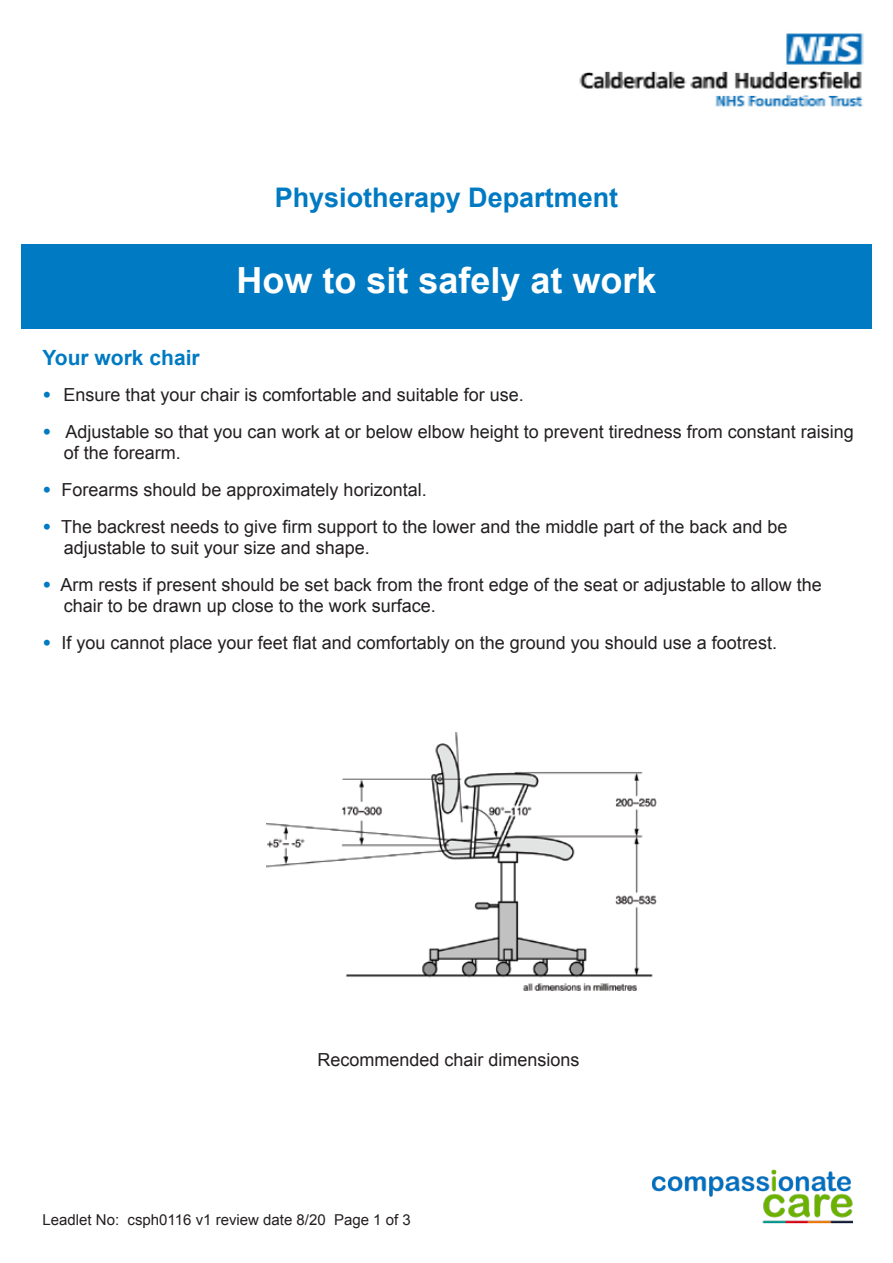
<style>
.page{position:relative;width:893px;height:1263px;background:#fff}
.page>*{position:absolute;margin:0;border:0;box-sizing:border-box;transform-origin:0 0}
.t1{font:700 36px "Arial";color:#fff}
.t2{font:700 27px "Arial";color:#007ac2}
.t3{font:700 21px "Arial";color:#007ac2}
.t4{font:18px/21.6px "Arial";color:#231f20}
.t5{font:15px "Arial";color:#231f20}
.s1{font-weight:900;color:#007ac2}
</style>
<div class="page">
<img style="left:652px;top:1169px;width:201px;height:55px">
<div style="left:21px;top:244px;width:851px;height:85px;background:#007ac2"></div>
<img style="left:579px;top:33px;width:285px;height:74px">
<img style="left:267px;top:733px;width:390px;height:258px">
<p class="t2" style="left:275px;top:179px;width:345px">Physiotherapy Department</p>
<p class="t1" style="left:236px;top:256px;width:422px">How to sit safely at work</p>
<p class="t3" style="left:43px;top:343px;width:159px">Your work chair</p>
<p class="t4" style="left:43px;top:384px;width:483px"><span class="s1">•</span> Ensure that your chair is comfortable and suitable for use.</p>
<p class="t4" style="left:64px;top:421px;width:792px;text-indent:-21px"><span class="s1">•</span> Adjustable so that you can work at or below elbow height to prevent tiredness from constant raising of the forearm.</p>
<p class="t4" style="left:43px;top:479px;width:386px"><span class="s1">•</span> Forearms should be approximately horizontal.</p>
<p class="t4" style="left:64px;top:516px;width:725px;text-indent:-21px"><span class="s1">•</span> The backrest needs to give firm support to the lower and the middle part of the back and be adjustable to suit your size and shape.</p>
<p class="t4" style="left:64px;top:574px;width:760px;text-indent:-21px"><span class="s1">•</span> Arm rests if present should be set back from the front edge of the seat or adjustable to allow the chair to be drawn up close to the work surface.</p>
<p class="t4" style="left:43px;top:632px;width:736px"><span class="s1">•</span> If you cannot place your feet flat and comfortably on the ground you should use a footrest.</p>
<p class="t4" style="left:318px;top:1049px;width:264px">Recommended chair dimensions</p>
<p class="t5" style="left:43px;top:1210px;width:370px">Leadlet No: csph0116 v1 review date 8/20 Page 1 of 3</p>
</div>
